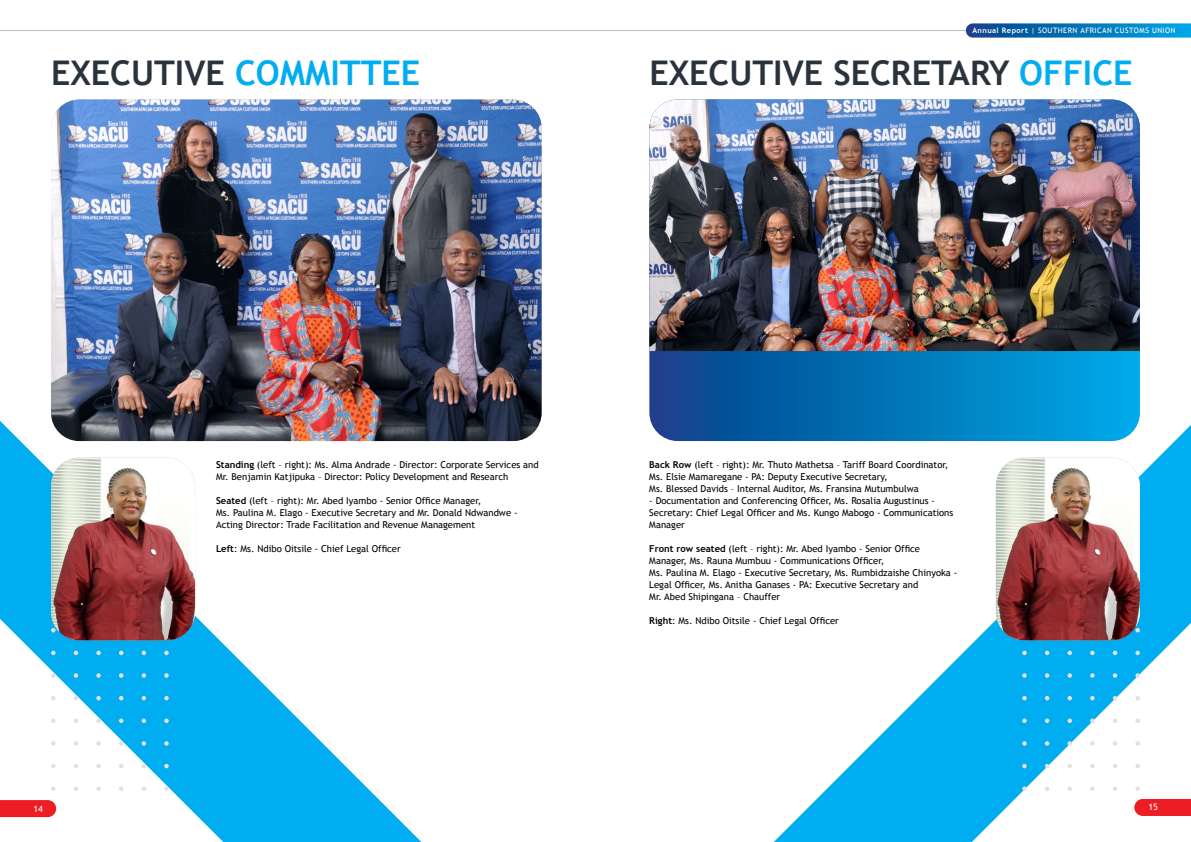
<style>
.page{position:relative;width:1191px;height:842px;background:#fff}
.page>*{position:absolute;margin:0;border:0;box-sizing:border-box;transform-origin:0 0}
.t1{font:700 34px "Trebuchet MS";color:#2a333c}
.t2{font:9.5px/12px "Trebuchet MS";color:#000}
.t3{font:9px "Trebuchet MS";color:#fff}
.t4{font:7.5px "Trebuchet MS";letter-spacing:.065em;color:#fff}
.s1{font-weight:700}
.s2{color:#00adf0}
</style>
<div class="page">
<img style="left:51px;top:100px;width:490px;height:341px">
<svg style="left:649px;top:351px;width:491px;height:90px;background:#066eb2"></svg>
<img style="left:649px;top:100px;width:491px;height:251px">
<hr style="left:0;top:30px;width:1191px;height:1px;background:#bcbec0">
<svg style="left:965px;top:23px;width:226px;height:15px;background:#137cbb"></svg>
<svg style="left:0;top:421px;width:421px;height:421px"></svg>
<svg style="left:765px;top:396px;width:426px;height:446px"></svg>
<svg style="left:51px;top:640px;width:118px;height:151px"></svg>
<svg style="left:1022px;top:640px;width:118px;height:151px"></svg>
<img style="left:996px;top:458px;width:144px;height:182px">
<img style="left:51px;top:458px;width:144px;height:182px">
<p class="t4" style="left:972px;top:26px;width:205px"><span class="s1">Annual Report</span> | SOUTHERN AFRICAN CUSTOMS UNION</p>
<h1 class="t1" style="left:51px;top:51px;width:371px">EXECUTIVE <span class="s2">COMMITTEE</span></h1>
<h1 class="t1" style="left:649px;top:51px;width:484px">EXECUTIVE SECRETARY <span class="s2">OFFICE</span></h1>
<p class="t2" style="left:216px;top:459px;width:324px"><span class="s1">Standing</span> (left – right): Ms. Alma Andrade - Director: Corporate Services and<br>Mr. Benjamin Katjipuka – Director: Policy Development and Research</p>
<p class="t2" style="left:216px;top:495px;width:303px"><span class="s1">Seated</span> (left – right): Mr. Abed Iyambo - Senior Office Manager,<br>Ms. Paulina M. Elago - Executive Secretary and Mr. Donald Ndwandwe -<br>Acting Director: Trade Facilitation and Revenue Management</p>
<p class="t2" style="left:216px;top:543px;width:186px"><span class="s1">Left</span>: Ms. Ndibo Oitsile - Chief Legal Officer</p>
<p class="t2" style="left:649px;top:459px;width:300px"><span class="s1">Back Row</span> (left – right): Mr. Thuto Mathetsa – Tariff Board Coordinator,<br>Ms. Elsie Mamaregane - PA: Deputy Executive Secretary,<br>Ms. Blessed Davids – Internal Auditor, Ms. Fransina Mutumbulwa</p>
<p class="t2" style="left:649px;top:495px;width:305px">- Documentation and Conferencing Officer, Ms. Rosalia Augustinus -<br>Secretary: Chief Legal Officer and Ms. Kungo Mabogo - Communications<br>Manager</p>
<p class="t2" style="left:649px;top:543px;width:309px"><span class="s1">Front row seated</span> (left – right): Mr. Abed Iyambo - Senior Office Manager, Ms. Rauna Mumbuu - Communications Officer,<br>Ms. Paulina M. Elago - Executive Secretary, Ms. Rumbidzaishe Chinyoka - Legal Officer, Ms. Anitha Ganases - PA: Executive Secretary and<br>Mr. Abed Shipingana – Chauffer</p>
<p class="t2" style="left:649px;top:615px;width:191px"><span class="s1">Right</span>: Ms. Ndibo Oitsile - Chief Legal Officer</p>
<p class="t3" style="left:33px;top:803px;width:11px">14</p>
<p class="t3" style="left:1148px;top:802px;width:11px">15</p>
</div>
